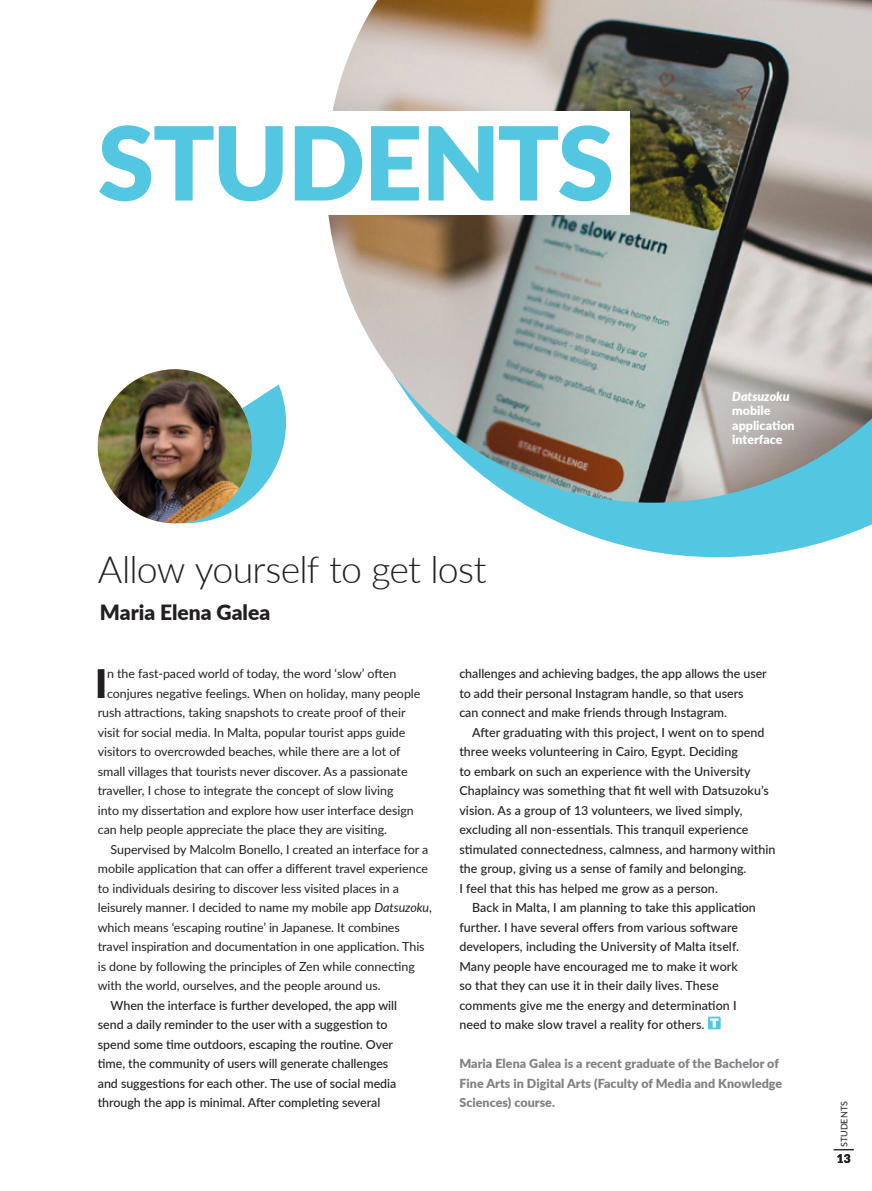
<style>
.page{position:relative;width:872px;height:1191px;background:#fff}
.page>*{position:absolute;margin:0;border:0;box-sizing:border-box;transform-origin:0 0}
.t1{font:900 102px "Lato";letter-spacing:-.015em;color:#53c7e1}
.t2{font:900 39.15px "Lato";color:#231f20}
.t3{font:300 37.5px "Lato";letter-spacing:-.02em;color:#231f20}
.t4{font:900 21px "Lato";color:#231f20}
.t5{font:500 12.45px/19.5px "Lato";letter-spacing:.005em;color:#231f20}
.t6{font:12.45px "Lato";letter-spacing:-.005em;color:#231f20}
.t7{font:900 12.45px/19.5px "Lato";letter-spacing:.005em;color:#808285}
.t8{font:900 12.45px/14.2px "Lato";color:#fff}
.t9{font:italic 900 12.45px "Lato";color:#fff}
.t10{font:900 12px "Lato";color:#231f20}
.t11{font:9px "Lato";color:#231f20}
.s1{font-style:italic}
</style>
<div class="page">
<svg style="left:522px;top:503px;width:350px;height:54px;fill:#53c7e1"></svg>
<img style="left:328px;top:0;width:544px;height:503px">
<div style="left:66px;top:111px;width:563px;height:104px;background:#fff"></div>
<svg style="left:113px;top:384px;width:173px;height:139px"></svg>
<img style="left:98px;top:369px;width:154px;height:154px;border-radius:77px">
<svg style="left:708px;top:1016px;width:12px;height:13px"></svg>
<svg style="left:833px;top:1149px;width:20px;height:1px"></svg>
<h1 class="t1" style="left:98px;top:86px;width:518px">STUDENTS</h1>
<p class="t9" style="left:732px;top:387px;width:59px">Datsuzoku</p>
<p class="t8" style="left:732px;top:403px;width:64px">mobile application interface</p>
<h3 class="t3" style="left:98px;top:543px;width:390px">Allow yourself to get lost</h3>
<h3 class="t4" style="left:100px;top:596px;width:172px">Maria Elena Galea</h3>
<h2 class="t2" style="left:95px;top:654px;width:14px">I</h2>
<p class="t6" style="left:107px;top:665px;width:291px">n the fast-paced world of today, the word ‘slow’ often</p>
<p class="t6" style="left:107px;top:684px;width:315px">conjures negative feelings. When on holiday, many people</p>
<p class="t6" style="left:98px;top:704px;width:309px">rush attractions, taking snapshots to create proof of their</p>
<p class="t6" style="left:98px;top:723px;width:309px">visit for social media. In Malta, popular tourist apps guide</p>
<p class="t6" style="left:98px;top:743px;width:304px">visitors to overcrowded beaches, while there are a lot of</p>
<p class="t6" style="left:98px;top:762px;width:311px">small villages that tourists never discover. As a passionate</p>
<p class="t6" style="left:98px;top:782px;width:297px">traveller, I chose to integrate the concept of slow living</p>
<p class="t6" style="left:98px;top:801px;width:317px">into my dissertation and explore how user interface design</p>
<p class="t6" style="left:98px;top:821px;width:291px">can help people appreciate the place they are visiting.</p>
<p class="t6" style="left:111px;top:840px;width:319px">Supervised by Malcolm Bonello, I created an interface for a</p>
<p class="t6" style="left:98px;top:860px;width:332px">mobile application that can offer a different travel experience</p>
<p class="t6" style="left:98px;top:879px;width:303px">to individuals desiring to discover less visited places in a</p>
<p class="t6" style="left:98px;top:899px;width:336px">leisurely manner. I decided to name my mobile app <span class="s1">Datsuzoku</span>,</p>
<p class="t6" style="left:98px;top:918px;width:303px">which means ‘escaping routine’ in Japanese. It combines</p>
<p class="t6" style="left:98px;top:938px;width:328px">travel inspiration and documentation in one application. This</p>
<p class="t6" style="left:98px;top:957px;width:318px">is done by following the principles of Zen while connecting</p>
<p class="t6" style="left:98px;top:977px;width:284px">with the world, ourselves, and the people around us.</p>
<p class="t5" style="left:98px;top:995px;width:301px;text-indent:13px">When the interface is further developed, the app will send a daily reminder to the user with a suggestion to spend some time outdoors, escaping the routine. Over time, the community of users will generate challenges and suggestions for each other. The use of social media through the app is minimal. After completing several</p>
<p class="t5" style="left:459px;top:663px;width:309px">challenges and achieving badges, the app allows the user to add their personal I nstagram handle, so that users<br>can connect and make friends through Instagram.</p>
<p class="t5" style="left:472px;top:722px;width:294px">After graduating with this project, I went on to spend</p>
<p class="t5" style="left:459px;top:741px;width:280px">three weeks volunteering in Cairo, Egypt. Deciding</p>
<p class="t5" style="left:459px;top:761px;width:293px">to embark on such an experience with the University</p>
<p class="t5" style="left:459px;top:780px;width:311px">Chaplaincy was something that fit well with Datsuzoku’s</p>
<p class="t5" style="left:459px;top:800px;width:285px">vision. As a group of 13 volunteers, we lived simply,</p>
<p class="t5" style="left:459px;top:819px;width:291px">excluding all non-essentials. This tranquil experience</p>
<p class="t5" style="left:459px;top:839px;width:318px">stimulated connectedness, calmness, and harmony within</p>
<p class="t5" style="left:459px;top:858px;width:289px">the group, giving us a sense of family and belonging.</p>
<p class="t5" style="left:459px;top:878px;width:260px">I feel that this has helped me grow as a person.</p>
<p class="t5" style="left:472px;top:897px;width:285px">Back in Malta, I am planning to take this application</p>
<p class="t5" style="left:459px;top:917px;width:280px">further. I have several offers from various software</p>
<p class="t5" style="left:459px;top:936px;width:281px">developers, including the University of Malta itself.</p>
<p class="t5" style="left:459px;top:956px;width:280px">Many people have encouraged me to make it work</p>
<p class="t5" style="left:459px;top:975px;width:261px">so that they can use it in their daily lives. These</p>
<p class="t5" style="left:459px;top:995px;width:279px">comments give me the energy and determination I</p>
<p class="t5" style="left:459px;top:1014px;width:247px">need to make slow travel a reality for others.</p>
<p class="t7" style="left:459px;top:1053px;width:324px">Maria Elena Galea is a recent graduate of the Bachelor of<br>Fine Arts in Digital Arts (Faculty of Media and Knowledge<br>Sciences) course.</p>
<p class="t11" style="left:837px;top:1147px;width:47px;rotate:-90deg">STUDENTS</p>
<p class="t10" style="left:836px;top:1149px;width:15px">13</p>
</div>
